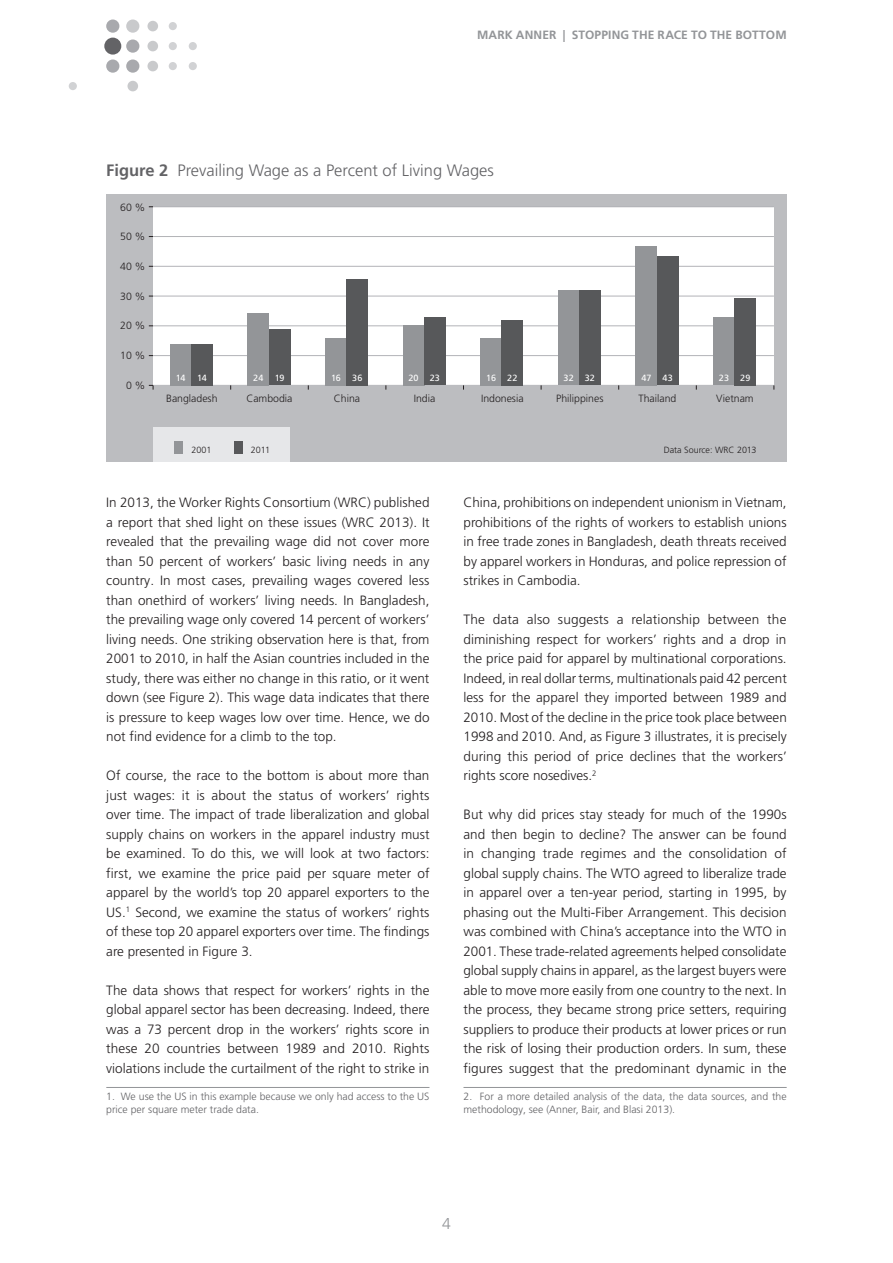
<style>
.page{position:relative;width:893px;height:1263px;background:#fff}
.page>*{position:absolute;margin:0;border:0;box-sizing:border-box;transform-origin:0 0}
._330_B_U{font:300 16.5px "Frutiger LT Pro";color:#636366}
.t1{font:300 15.75px "Frutiger LT Pro";color:#939598}
._200_Standard{font:300 13.5px/19.5px "Frutiger LT Pro";color:#231f20;text-align:justify}
.t2{font:700 12px "Frutiger LT Pro";letter-spacing:.01em;color:#939598}
._380_Fussnote{font:300 10.5px/12.6px "Frutiger LT Pro";color:#636366}
.t3{font:300 10.5px "Frutiger LT Pro";color:#231f20}
.t4{font:9px "Frutiger LT Pro";letter-spacing:.015em;color:#fff}
.t5{font:300 9px "Frutiger LT Pro";color:#231f20}
.s1{font-weight:700}
</style>
<div class="page">
<div style="left:104px;top:38px;width:17px;height:17px;background:#636366;border-radius:50%"></div>
<div style="left:69px;top:82px;width:8px;height:8px;background:#d1d2d4;border-radius:50%"></div>
<div style="left:127px;top:81px;width:11px;height:10px;background:#c9cacc;border-radius:50%"></div>
<div style="left:169px;top:22px;width:8px;height:8px;background:#d1d2d4;border-radius:50%"></div>
<div style="left:147px;top:21px;width:11px;height:10px;background:#c9cacc;border-radius:50%"></div>
<div style="left:189px;top:42px;width:8px;height:8px;background:#d1d2d4;border-radius:50%"></div>
<div style="left:169px;top:42px;width:8px;height:8px;background:#d1d2d4;border-radius:50%"></div>
<div style="left:147px;top:41px;width:11px;height:10px;background:#c9cacc;border-radius:50%"></div>
<div style="left:189px;top:62px;width:8px;height:8px;background:#d1d2d4;border-radius:50%"></div>
<div style="left:169px;top:62px;width:8px;height:8px;background:#d1d2d4;border-radius:50%"></div>
<div style="left:147px;top:61px;width:11px;height:10px;background:#c9cacc;border-radius:50%"></div>
<div style="left:126px;top:20px;width:13px;height:13px;background:#c9cacc;border-radius:50%"></div>
<div style="left:106px;top:20px;width:13px;height:13px;background:#a8a9ad;border-radius:50%"></div>
<div style="left:126px;top:39px;width:13px;height:14px;background:#a8a9ad;border-radius:50%"></div>
<div style="left:126px;top:59px;width:13px;height:14px;background:#a8a9ad;border-radius:50%"></div>
<div style="left:106px;top:59px;width:13px;height:14px;background:#a8a9ad;border-radius:50%"></div>
<hr style="left:106px;top:1087px;width:323px;height:1px;background:#939598">
<hr style="left:463px;top:1087px;width:324px;height:1px;background:#939598">
<div style="left:106px;top:194px;width:681px;height:268px;background:#bcbdc0"></div>
<div style="left:153px;top:207px;width:621px;height:178px;background:#fff"></div>
<hr style="left:153px;top:385px;width:621px;height:1px;background:#b2b3b7">
<hr style="left:153px;top:355px;width:621px;height:1px;background:#b2b3b7">
<hr style="left:153px;top:325px;width:621px;height:1px;background:#b2b3b7">
<hr style="left:153px;top:296px;width:621px;height:1px;background:#b2b3b7">
<hr style="left:153px;top:266px;width:621px;height:1px;background:#b2b3b7">
<hr style="left:153px;top:236px;width:621px;height:1px;background:#b2b3b7">
<hr style="left:153px;top:206px;width:621px;height:1px;background:#b2b3b7">
<div style="left:170px;top:344px;width:21px;height:41px;background:#939598"></div>
<div style="left:191px;top:344px;width:22px;height:41px;background:#57585a"></div>
<div style="left:248px;top:313px;width:21px;height:72px;background:#939598"></div>
<div style="left:269px;top:329px;width:21px;height:56px;background:#57585a"></div>
<div style="left:325px;top:338px;width:22px;height:47px;background:#939598"></div>
<div style="left:347px;top:279px;width:21px;height:106px;background:#57585a"></div>
<div style="left:403px;top:325px;width:21px;height:60px;background:#939598"></div>
<div style="left:424px;top:317px;width:21px;height:68px;background:#57585a"></div>
<div style="left:480px;top:338px;width:22px;height:47px;background:#939598"></div>
<div style="left:502px;top:320px;width:21px;height:65px;background:#57585a"></div>
<div style="left:558px;top:291px;width:21px;height:94px;background:#939598"></div>
<div style="left:579px;top:291px;width:21px;height:94px;background:#57585a"></div>
<div style="left:636px;top:246px;width:21px;height:139px;background:#939598"></div>
<div style="left:657px;top:256px;width:21px;height:129px;background:#57585a"></div>
<div style="left:713px;top:317px;width:22px;height:68px;background:#939598"></div>
<div style="left:735px;top:298px;width:21px;height:87px;background:#57585a"></div>
<div style="left:153px;top:428px;width:136px;height:34px;background:#e6e7e9"></div>
<svg style="left:149px;top:385px;width:5px;height:5px"></svg>
<div style="left:174px;top:441px;width:9px;height:12px;background:#939598"></div>
<div style="left:234px;top:441px;width:8px;height:12px;background:#57585a"></div>
<p class="t2" style="left:477px;top:28px;width:21px">MARK</p>
<p class="t2" style="left:516px;top:28px;width:18px">ANNER</p>
<p class="t2" style="left:563px;top:28px;width:223px">| STOPPING THE RACE TO THE BOTTOM</p>
<p class="_330_B_U" style="left:106px;top:160px;width:389px"><span class="s1">FIGURE 2</span> Prevailing Wage as a Percent of Living Wages</p>
<p class="t3" style="left:120px;top:201px;width:27px">60 %</p>
<p class="t3" style="left:120px;top:230px;width:27px">50 %</p>
<p class="t3" style="left:120px;top:260px;width:27px">40 %</p>
<p class="t3" style="left:120px;top:290px;width:27px">30 %</p>
<p class="t3" style="left:120px;top:320px;width:27px">20 %</p>
<p class="t3" style="left:120px;top:349px;width:27px">10 %</p>
<p class="t3" style="left:126px;top:379px;width:21px">0 %</p>
<p class="t3" style="left:166px;top:393px;width:53px">Bangladesh</p>
<p class="t4" style="left:176px;top:372px;width:11px">14</p>
<p class="t4" style="left:197px;top:372px;width:11px">14</p>
<p class="t4" style="left:253px;top:372px;width:12px">24</p>
<p class="t4" style="left:275px;top:372px;width:11px">19</p>
<p class="t4" style="left:331px;top:372px;width:33px">16 36</p>
<p class="t4" style="left:408px;top:372px;width:33px">20 23</p>
<p class="t4" style="left:486px;top:372px;width:33px">16 22</p>
<p class="t4" style="left:563px;top:372px;width:33px">32 32</p>
<p class="t4" style="left:641px;top:372px;width:33px">47 43</p>
<p class="t4" style="left:719px;top:372px;width:33px">23 29</p>
<p class="t3" style="left:246px;top:393px;width:48px">Cambodia</p>
<p class="t3" style="left:334px;top:393px;width:28px">China</p>
<p class="t3" style="left:414px;top:393px;width:23px">India</p>
<p class="t3" style="left:481px;top:393px;width:44px">Indonesia</p>
<p class="t3" style="left:556px;top:393px;width:49px">Philippines</p>
<p class="t3" style="left:638px;top:393px;width:39px">Thailand</p>
<p class="t3" style="left:716px;top:393px;width:39px">Vietnam</p>
<p class="t5" style="left:191px;top:445px;width:22px">2001</p>
<p class="t5" style="left:251px;top:445px;width:21px">2011</p>
<p class="t5" style="left:664px;top:445px;width:94px">Data Source: WRC 2013</p>
<p class="_200_Standard" style="left:106px;top:493px;width:325px">In 2013, the Worker Rights Consortium (WRC) published a report that shed light on these issues (WRC 2013). It revealed that the prevailing wage did not cover more than 50 percent of workers’ basic living needs in any country. In most cases, prevailing wages covered less than onethird of workers’ living needs. In Bangladesh, the prevailing wage only covered 14 percent of workers’ living needs. One striking observation here is that, from 2001 to 2010, in half the Asian countries included in the study, there was either no change in this ratio, or it went down (see Figure 2). This wage data indicates that there is pressure to keep wages low over time. Hence, we do not find evidence for a climb to the top.</p>
<p class="_200_Standard" style="left:106px;top:766px;width:325px">Of course, the race to the bottom is about more than just wages: it is about the status of workers’ rights over time. The impact of trade liberalization and global supply chains on workers in the apparel industry must be examined. To do this, we will look at two factors: first, we examine the price paid per square meter of apparel by the world’s top 20 apparel exporters to the US.<sup>1</sup> Second, we examine the status of workers’ rights of these top 20 apparel exporters over time. The findings are presented in Figure 3.</p>
<p class="_200_Standard" style="left:106px;top:980px;width:325px">The data shows that respect for workers’ rights in the global apparel sector has been decreasing. Indeed, there was a 73 percent drop in the workers’ rights score in these 20 countries between 1989 and 2010. Rights violations include the curtailment of the right to strike in</p>
<p class="_380_Fussnote" style="left:106px;top:1090px;width:325px">1. We use the US in this example because we only had access to the US price per square meter trade data.</p>
<p class="_200_Standard" style="left:463px;top:493px;width:325px">China, prohibitions on independent unionism in Vietnam, prohibitions of the rights of workers to establish unions in free trade zones in Bangladesh, death threats received by apparel workers in Honduras, and police repression of strikes in Cambodia.</p>
<p class="_200_Standard" style="left:463px;top:610px;width:325px">The data also suggests a relationship between the diminishing respect for workers’ rights and a drop in the price paid for apparel by multinational corporations.<br>Indeed, in real dollar terms, multinationals paid 42 percent less for the apparel they imported between 1989 and 2010. Most of the decline in the price took place between 1998 and 2010. And, as Figure 3 illustrates, it is precisely during this period of price declines that the workers’ rights score nosedives.<sup>2</sup></p>
<p class="_200_Standard" style="left:463px;top:805px;width:325px">But why did prices stay steady for much of the 1990s and then begin to decline? The answer can be found in changing trade regimes and the consolidation of global supply chains. The WTO agreed to liberalize trade in apparel over a ten-year period, starting in 1995, by phasing out the Multi-Fiber Arrangement. This decision was combined with China’s acceptance into the WTO in 2001. These trade-related agreements helped consolidate global supply chains in apparel, as the largest buyers were able to move more easily from one country to the next. In the process, they became strong price setters, requiring suppliers to produce their products at lower prices or run the risk of losing their production orders. In sum, these figures suggest that the predominant dynamic in the</p>
<p class="_380_Fussnote" style="left:463px;top:1090px;width:325px">2. For a more detailed analysis of the data, the data sources, and the methodology, see (Anner, Bair, and Blasi 2013).</p>
<p class="t1" style="left:442px;top:1214px;width:10px">4</p>
</div>
